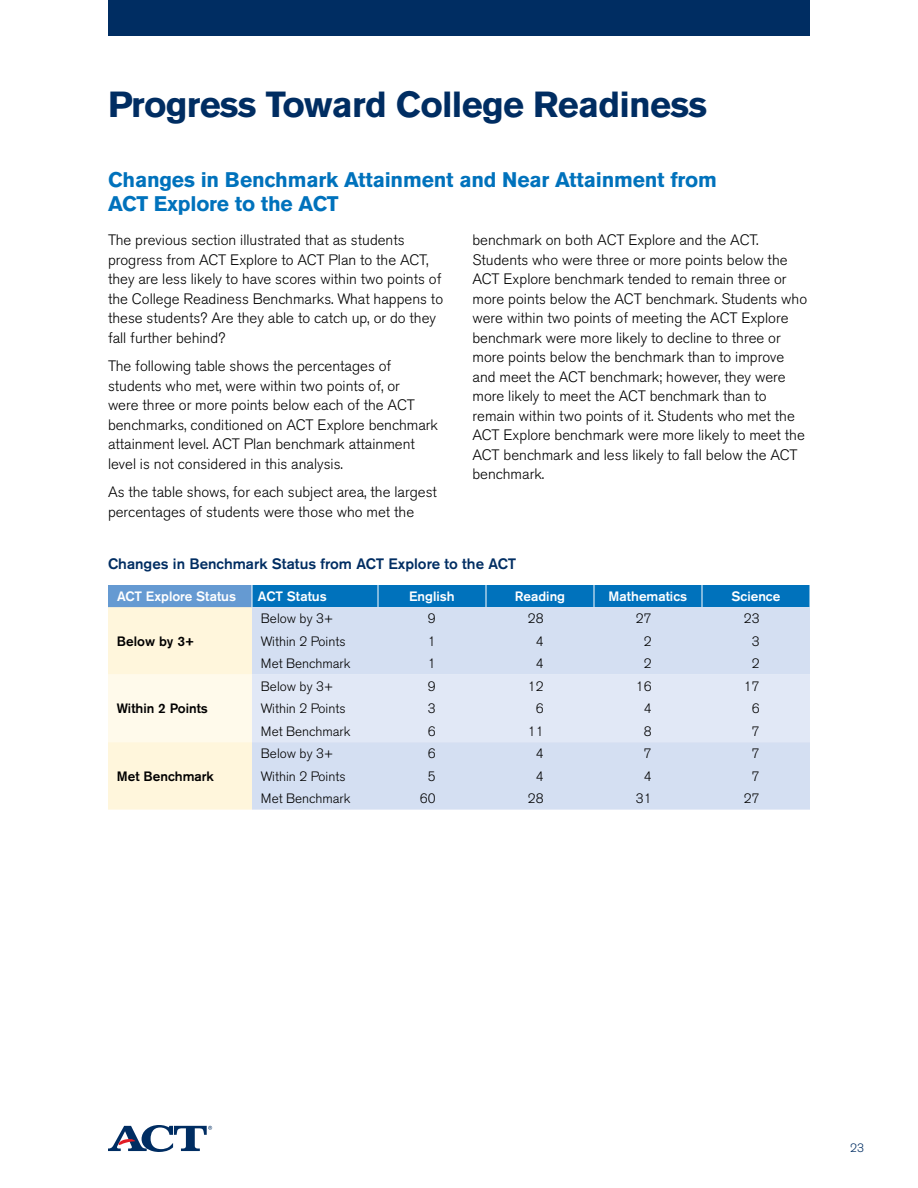
<style>
.page{position:relative;width:918px;height:1188px;background:#fff}
.page>*{position:absolute;margin:0;border:0;box-sizing:border-box;transform-origin:0 0}
.t1{font:700 36px "Akzidenz Grotesk Std";letter-spacing:-.02em;color:#002d62}
.t2{font:700 21px/24px "Akzidenz Grotesk Std";letter-spacing:-.01em;color:#0072bc}
.t3{font:300 15px/19.5px "Akzidenz Grotesk Std";color:#000}
.t4{font:500 15px "Akzidenz Grotesk Std";color:#002d62}
.t5{font:300 13.5px "Akzidenz Grotesk Std";color:#000}
.t6{font:500 13.5px "Akzidenz Grotesk Std";color:#fff}
.t7{font:500 13.5px "Akzidenz Grotesk Std";color:#000}
.t8{font:300 12px "Akzidenz Grotesk Std";color:#002d62}
</style>
<div class="page">
<svg style="left:108px;top:1125px;width:104px;height:27px"></svg>
<div style="left:108px;top:0;width:702px;height:36px;background:#002d62"></div>
<svg style="left:108px;top:585px;width:702px;height:225px;background:#cddcea"></svg>
<h1 class="t1" style="left:108px;top:84px;width:601px">Progress Toward College Readiness</h1>
<h2 class="t2" style="left:108px;top:167px;width:611px">Changes in Benchmark Attainment and Near Attainment from<br>ACT Explore to the ACT</h2>
<p class="t3" style="left:108px;top:231px;width:337px">The previous section illustrated that as students progress from ACT Explore to ACT Plan to the ACT, they are less likely to have scores within two points of the College Readiness Benchmarks. What happens to these students? Are they able to catch up, or do they fall further behind?</p>
<p class="t3" style="left:108px;top:357px;width:332px">The following table shows the percentages of students who met, were within two points of, or<br>were three or more points below each of the ACT benchmarks, conditioned on ACT Explore benchmark attainment level. ACT Plan benchmark attainment level is not considered in this analysis.</p>
<p class="t3" style="left:108px;top:483px;width:330px">As the table shows, for each subject area, the largest percentages of students were those who met the</p>
<p class="t3" style="left:472px;top:231px;width:336px">benchmark on both ACT Explore and the ACT.<br>Students who were three or more points below the ACT Explore benchmark tended to remain three or more points below the ACT benchmark. Students who were within two points of meeting the ACT Explore benchmark were more likely to decline to three or more points below the benchmark than to improve and meet the ACT benchmark; however, they were more likely to meet the ACT benchmark than to remain within two points of it. Students who met the ACT Explore benchmark were more likely to meet the ACT benchmark and less likely to fall below the ACT benchmark.</p>
<p class="t4" style="left:108px;top:555px;width:410px">Changes in Benchmark Status from ACT Explore to the ACT</p>
<p class="t6" style="left:117px;top:588px;width:121px">ACT Explore Status</p>
<p class="t6" style="left:258px;top:588px;width:70px">ACT Status</p>
<p class="t6" style="left:409px;top:588px;width:47px">English</p>
<p class="t6" style="left:515px;top:588px;width:52px">Reading</p>
<p class="t6" style="left:609px;top:588px;width:80px">Mathematics</p>
<p class="t6" style="left:731px;top:588px;width:51px">Science</p>
<p class="t5" style="left:261px;top:611px;width:74px">Below by 3+</p>
<p class="t5" style="left:428px;top:611px;width:9px">9</p>
<p class="t5" style="left:528px;top:611px;width:17px">28</p>
<p class="t5" style="left:636px;top:611px;width:17px">27</p>
<p class="t5" style="left:744px;top:611px;width:17px">23</p>
<p class="t7" style="left:117px;top:633px;width:79px">Below by 3+</p>
<p class="t5" style="left:261px;top:634px;width:86px">Within 2 Points</p>
<p class="t5" style="left:428px;top:634px;width:9px">1</p>
<p class="t5" style="left:536px;top:634px;width:9px">4</p>
<p class="t5" style="left:644px;top:634px;width:9px">2</p>
<p class="t5" style="left:752px;top:634px;width:9px">3</p>
<p class="t5" style="left:261px;top:656px;width:91px">Met Benchmark</p>
<p class="t5" style="left:428px;top:656px;width:9px">1</p>
<p class="t5" style="left:536px;top:656px;width:9px">4</p>
<p class="t5" style="left:644px;top:656px;width:9px">2</p>
<p class="t5" style="left:752px;top:656px;width:9px">2</p>
<p class="t5" style="left:261px;top:679px;width:74px">Below by 3+</p>
<p class="t5" style="left:428px;top:679px;width:9px">9</p>
<p class="t5" style="left:528px;top:679px;width:17px">12</p>
<p class="t5" style="left:636px;top:679px;width:17px">16</p>
<p class="t5" style="left:744px;top:679px;width:17px">17</p>
<p class="t7" style="left:117px;top:700px;width:93px">Within 2 Points</p>
<p class="t5" style="left:261px;top:701px;width:86px">Within 2 Points</p>
<p class="t5" style="left:428px;top:701px;width:9px">3</p>
<p class="t5" style="left:536px;top:701px;width:9px">6</p>
<p class="t5" style="left:644px;top:701px;width:9px">4</p>
<p class="t5" style="left:752px;top:701px;width:9px">6</p>
<p class="t5" style="left:261px;top:724px;width:91px">Met Benchmark</p>
<p class="t5" style="left:428px;top:724px;width:9px">6</p>
<p class="t5" style="left:528px;top:724px;width:17px">11</p>
<p class="t5" style="left:644px;top:724px;width:9px">8</p>
<p class="t5" style="left:752px;top:724px;width:9px">7</p>
<p class="t5" style="left:261px;top:746px;width:74px">Below by 3+</p>
<p class="t5" style="left:428px;top:746px;width:9px">6</p>
<p class="t5" style="left:536px;top:746px;width:9px">4</p>
<p class="t5" style="left:644px;top:746px;width:9px">7</p>
<p class="t5" style="left:752px;top:746px;width:9px">7</p>
<p class="t7" style="left:117px;top:768px;width:98px">Met Benchmark</p>
<p class="t5" style="left:261px;top:769px;width:86px">Within 2 Points</p>
<p class="t5" style="left:428px;top:769px;width:9px">5</p>
<p class="t5" style="left:536px;top:769px;width:9px">4</p>
<p class="t5" style="left:644px;top:769px;width:9px">4</p>
<p class="t5" style="left:752px;top:769px;width:9px">7</p>
<p class="t5" style="left:261px;top:791px;width:91px">Met Benchmark</p>
<p class="t5" style="left:420px;top:791px;width:17px">60</p>
<p class="t5" style="left:528px;top:791px;width:17px">28</p>
<p class="t5" style="left:636px;top:791px;width:17px">31</p>
<p class="t5" style="left:744px;top:791px;width:17px">27</p>
<p class="t8" style="left:850px;top:1141px;width:15px">23</p>
</div>
